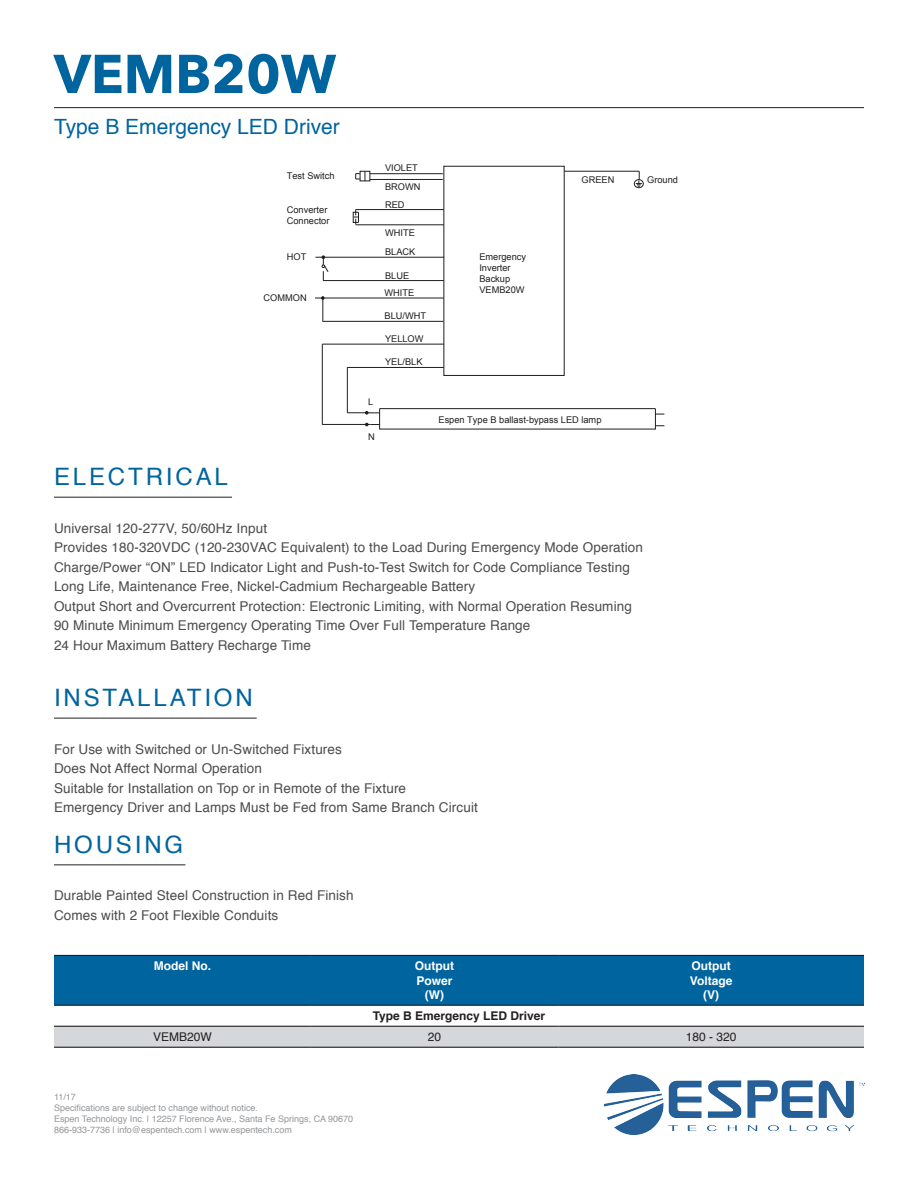
<style>
.page{position:relative;width:918px;height:1188px;background:#fff}
.page>*{position:absolute;margin:0;border:0;box-sizing:border-box;transform-origin:0 0}
.t1{font:700 54px "Avenir Next";color:#00649e}
.t2{font:24px "Helvetica";letter-spacing:.12em;color:#00649e}
.t3{font:21px "Helvetica";color:#00649e}
.t4{font:13.5px/19.5px "Helvetica";letter-spacing:.01em;color:#4b4c4d}
.t5{font:700 12px/14.4px "Helvetica";color:#fff;text-align:center}
.t6{font:700 12px "Helvetica";color:#231f20}
.t7{font:12px "Helvetica";color:#231f20}
.t8{font:9.3px/11.1px "Arial";color:#201d1e}
.t9{font:9px/10.8px "Helvetica";color:#949699}
</style>
<div class="page">
<img style="left:605px;top:1075px;width:259px;height:59px">
<hr style="left:54px;top:107px;width:810px;height:1px;background:#231f20">
<div style="left:54px;top:956px;width:810px;height:49px;background:#00649e"></div>
<div style="left:54px;top:1027px;width:810px;height:20px;background:#d6d7da"></div>
<hr style="left:54px;top:1005px;width:257px;height:1px;background:#231f20">
<hr style="left:311px;top:1005px;width:247px;height:1px;background:#231f20">
<hr style="left:558px;top:1005px;width:306px;height:1px;background:#231f20">
<hr style="left:54px;top:1047px;width:257px;height:1px;background:#231f20">
<hr style="left:311px;top:1047px;width:247px;height:1px;background:#231f20">
<hr style="left:558px;top:1047px;width:306px;height:1px;background:#231f20">
<hr style="left:54px;top:955px;width:257px;height:1px;background:#231f20">
<hr style="left:311px;top:955px;width:247px;height:1px;background:#231f20">
<hr style="left:558px;top:955px;width:306px;height:1px;background:#231f20">
<hr style="left:54px;top:1026px;width:257px;height:1px;background:#231f20">
<hr style="left:311px;top:1026px;width:247px;height:1px;background:#231f20">
<hr style="left:558px;top:1026px;width:306px;height:1px;background:#231f20">
<div style="left:443px;top:166px;width:122px;height:210px;border:1px solid #201d1e"></div>
<hr style="left:564px;top:171px;width:75px;height:1px;background:#201d1e">
<div style="left:634px;top:179px;width:10px;height:9px;border:1px solid #201d1e;border-radius:50%"></div>
<svg style="left:636px;top:171px;width:6px;height:16px"></svg>
<hr style="left:322px;top:344px;width:1px;height:81px;background:#201d1e">
<div style="left:360px;top:171px;width:10px;height:10px;border:1px solid #201d1e"></div>
<hr style="left:370px;top:173px;width:73px;height:1px;background:#201d1e">
<hr style="left:370px;top:179px;width:73px;height:1px;background:#201d1e">
<svg style="left:355px;top:171px;width:10px;height:10px"></svg>
<hr style="left:356px;top:209px;width:88px;height:1px;background:#201d1e">
<hr style="left:356px;top:224px;width:88px;height:1px;background:#201d1e">
<hr style="left:315px;top:257px;width:129px;height:1px;background:#201d1e">
<svg style="left:322px;top:255px;width:7px;height:26px"></svg>
<hr style="left:323px;top:280px;width:121px;height:1px;background:#201d1e">
<div style="left:353px;top:212px;width:6px;height:11px;border:1px solid #201d1e"></div>
<svg style="left:354px;top:210px;width:5px;height:16px"></svg>
<hr style="left:315px;top:298px;width:129px;height:1px;background:#201d1e">
<svg style="left:321px;top:296px;width:4px;height:25px"></svg>
<hr style="left:323px;top:321px;width:120px;height:1px;background:#201d1e">
<hr style="left:322px;top:344px;width:122px;height:1px;background:#201d1e">
<hr style="left:347px;top:367px;width:97px;height:1px;background:#201d1e">
<hr style="left:347px;top:367px;width:1px;height:46px;background:#201d1e">
<hr style="left:322px;top:424px;width:49px;height:1px;background:#201d1e">
<hr style="left:380px;top:408px;width:275px;height:1px;background:#201d1e">
<hr style="left:380px;top:429px;width:275px;height:1px;background:#201d1e">
<svg style="left:347px;top:409px;width:33px;height:20px"></svg>
<svg style="left:655px;top:409px;width:9px;height:20px"></svg>
<hr style="left:54px;top:497px;width:178px;height:1px;background:#231f20">
<hr style="left:54px;top:718px;width:203px;height:1px;background:#231f20">
<hr style="left:54px;top:864px;width:131px;height:1px;background:#231f20">
<h1 class="t1" style="left:54px;top:27px;width:284px">VEMB20W</h1>
<h3 class="t3" style="left:54px;top:111px;width:287px">Type B Emergency LED Driver</h3>
<p class="t8" style="left:287px;top:170px;width:49px">Test Switch</p>
<p class="t8" style="left:385px;top:163px;width:34px">VIOLET</p>
<p class="t8" style="left:385px;top:181px;width:37px">BROWN</p>
<p class="t8" style="left:582px;top:174px;width:34px">GREEN</p>
<p class="t8" style="left:647px;top:174px;width:32px">Ground</p>
<p class="t8" style="left:287px;top:204px;width:44px">Converter<br>Connector</p>
<p class="t8" style="left:385px;top:199px;width:21px">RED</p>
<p class="t8" style="left:385px;top:227px;width:31px">WHITE</p>
<p class="t8" style="left:287px;top:251px;width:21px">HOT</p>
<p class="t8" style="left:264px;top:292px;width:45px">COMMON</p>
<p class="t8" style="left:385px;top:246px;width:32px">BLACK</p>
<p class="t8" style="left:385px;top:270px;width:26px">BLUE</p>
<p class="t8" style="left:385px;top:287px;width:31px">WHITE</p>
<p class="t8" style="left:385px;top:311px;width:43px">BLU/WHT</p>
<p class="t8" style="left:385px;top:333px;width:40px">YELLOW</p>
<p class="t8" style="left:385px;top:357px;width:39px">YEL/BLK</p>
<p class="t8" style="left:479px;top:251px;width:48px">Emergency<br>Inverter<br>Backup<br>VEMB20W</p>
<p class="t8" style="left:368px;top:397px;width:7px">L</p>
<p class="t8" style="left:368px;top:432px;width:8px">N</p>
<p class="t8" style="left:439px;top:415px;width:164px">Espen Type B ballast-bypass LED lamp</p>
<h2 class="t2" style="left:54px;top:458px;width:175px">ELECTRICAL</h2>
<p class="t4" style="left:54px;top:519px;width:591px">Universal 120-277V, 50/60Hz Input<br>Provides 180-320VDC (120-230VAC Equivalent) to the Load During Emergency Mode Operation Charge/Power “ON” LED Indicator Light and Push-to-Test Switch for Code Compliance Testing Long Life, Maintenance Free, Nickel-Cadmium Rechargeable Battery<br>Output Short and Overcurrent Protection: Electronic Limiting, with Normal Operation Resuming 90 Minute Minimum Emergency Operating Time Over Full Temperature Range<br>24 Hour Maximum Battery Recharge Time</p>
<h2 class="t2" style="left:54px;top:679px;width:200px">INSTALLATION</h2>
<p class="t4" style="left:54px;top:740px;width:425px">For Use with Switched or Un-Switched Fixtures<br>Does Not Affect Normal Operation<br>Suitable for Installation on Top or in Remote of the Fixture Emergency Driver and Lamps Must be Fed from Same Branch Circuit</p>
<h2 class="t2" style="left:54px;top:826px;width:131px">HOUSING</h2>
<p class="t4" style="left:54px;top:886px;width:301px">Durable Painted Steel Construction in Red Finish<br>Comes with 2 Foot Flexible Conduits</p>
<p class="t5" style="left:154px;top:959px;width:59px">Model No.</p>
<p class="t5" style="left:415px;top:959px;width:41px">Output<br>Power (W)</p>
<p class="t5" style="left:690px;top:959px;width:44px">Output<br>Voltage (V)</p>
<p class="t6" style="left:373px;top:1006px;width:174px">Type B Emergency LED Driver</p>
<p class="t7" style="left:153px;top:1028px;width:60px">VEMB20W</p>
<p class="t7" style="left:428px;top:1028px;width:15px">20</p>
<p class="t7" style="left:686px;top:1028px;width:52px">180 - 320</p>
<p class="t9" style="left:54px;top:1092px;width:301px">11/17<br>Specifications are subject to change without notice.<br>Espen Technology Inc. | 12257 Florence Ave., Santa Fe Springs, CA 90670<br>866-933-7736 | info@espentech.com | www.espentech.com</p>
</div>
